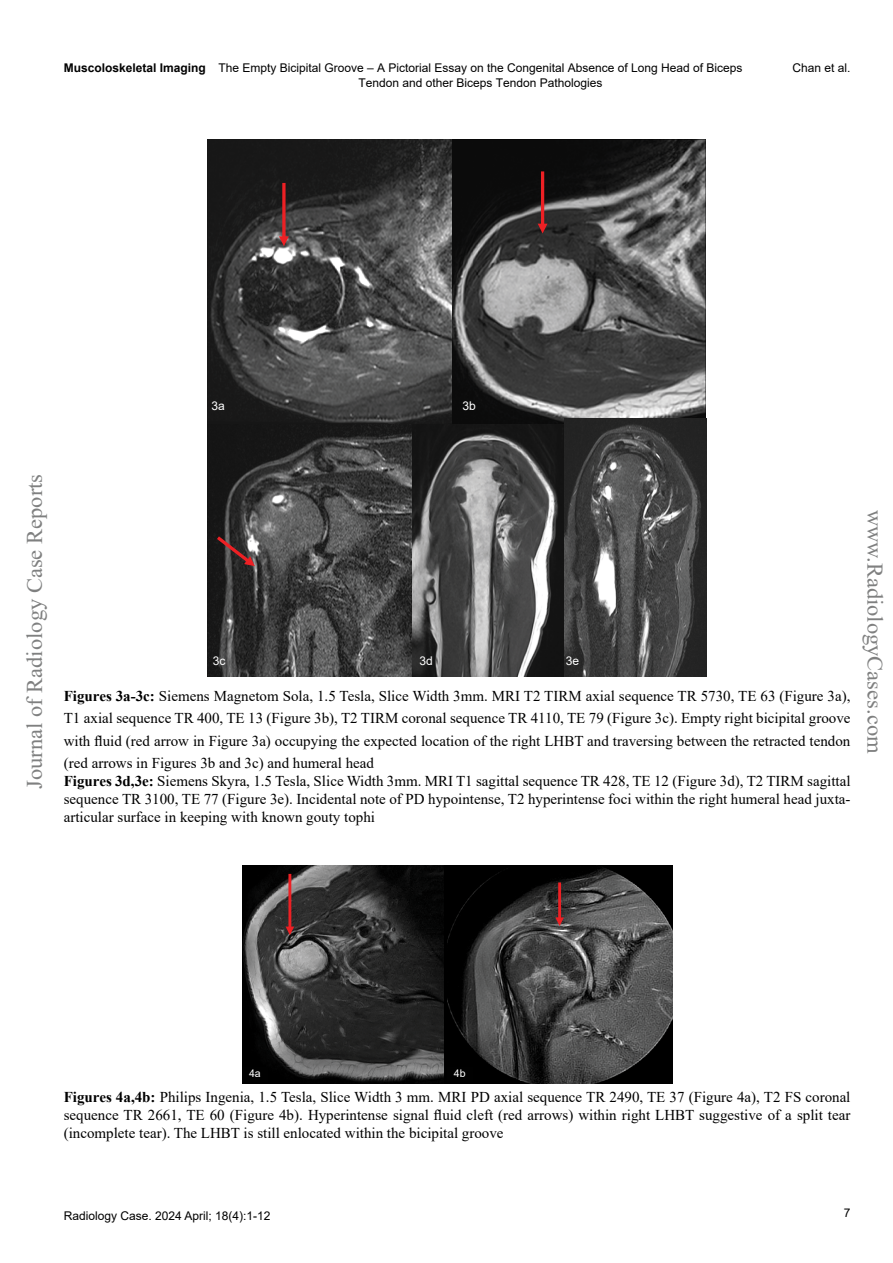
<style>
.page{position:relative;width:893px;height:1263px;background:#fff}
.page>*{position:absolute;margin:0;border:0;box-sizing:border-box;transform-origin:0 0}
.t1{font:22.5px "Times New Roman";color:#7f8080}
.t2{font:15px/18px "Times New Roman";color:#000;text-align:justify}
.t3{font:12px/14.4px "Arial";color:#000}
.t4{font:12px "Arial";color:#fff}
.t5{font:10.65px "Arial";color:#fff}
.s1{font-weight:700}
</style>
<div class="page">
<img style="left:208px;top:140px;width:498px;height:284px">
<svg style="left:282px;top:183px;width:4px;height:53px"></svg>
<svg style="left:279px;top:236px;width:10px;height:10px"></svg>
<hr style="left:541px;top:171px;width:3px;height:54px;background:#ed2024">
<svg style="left:538px;top:224px;width:9px;height:9px"></svg>
<img style="left:208px;top:424px;width:356px;height:253px">
<svg style="left:213px;top:533px;width:42px;height:33px"></svg>
<img style="left:564px;top:418px;width:142px;height:259px">
<img style="left:208px;top:399px;width:25px;height:15px">
<img style="left:455px;top:399px;width:29px;height:16px">
<img style="left:208px;top:653px;width:25px;height:16px">
<img style="left:412px;top:653px;width:29px;height:16px">
<img style="left:558px;top:653px;width:29px;height:16px">
<img style="left:242px;top:866px;width:430px;height:217px">
<hr style="left:288px;top:874px;width:3px;height:54px;background:#ed2024">
<svg style="left:286px;top:926px;width:8px;height:9px"></svg>
<hr style="left:558px;top:882px;width:3px;height:37px;background:#ed2024">
<svg style="left:555px;top:917px;width:9px;height:9px"></svg>
<img style="left:242px;top:1067px;width:26px;height:14px">
<img style="left:447px;top:1067px;width:26px;height:14px">
<p class="t3" style="left:358px;top:61px;width:386px;text-indent:-295px"><span class="s1">Muscoloskeletal Imaging</span> The Empty Bicipital Groove – A Pictorial Essay on the Congenital Absence of Long Head of Biceps<br>Tendon and other Biceps Tendon Pathologies</p>
<p class="t3" style="left:792px;top:61px;width:60px">Chan et al.</p>
<p class="t4" style="left:212px;top:397px;width:15px">3a</p>
<p class="t4" style="left:462px;top:397px;width:15px">3b</p>
<h1 class="t1" style="left:19px;top:789px;width:316px;rotate:-90deg">Journal of Radiology Case Reports</h1>
<p class="t4" style="left:213px;top:652px;width:14px">3c</p>
<p class="t4" style="left:419px;top:652px;width:15px">3d</p>
<p class="t4" style="left:566px;top:652px;width:15px">3e</p>
<p class="t2" style="left:64px;top:684px;width:788px;line-height:22.5px"><span class="s1">Figures 3a-3c:</span> Siemens Magnetom Sola, 1.5 Tesla, Slice Width 3mm. MRI T2 TIRM axial sequence TR 5730, TE 63 (Figure 3a), T1 axial sequence TR 400, TE 13 (Figure 3b), T2 TIRM coronal sequence TR 4110, TE 79 (Figure 3c). Empty right bicipital groove with fluid (red arrow in Figure 3a) occupying the expected location of the right LHBT and traversing between the retracted tendon (red arrows in Figures 3b and 3c) and humeral head</p>
<p class="t2" style="left:64px;top:771px;width:788px"><span class="s1">Figures 3d,3e:</span> Siemens Skyra, 1.5 Tesla, Slice Width 3mm. MRI T1 sagittal sequence TR 428, TE 12 (Figure 3d), T2 TIRM sagittal sequence TR 3100, TE 77 (Figure 3e). Incidental note of PD hypointense, T2 hyperintense foci within the right humeral head juxta&shy;articular surface in keeping with known gouty tophi</p>
<h1 class="t1" style="left:891px;top:510px;width:245px;rotate:90deg">www.RadiologyCases.com</h1>
<p class="t5" style="left:249px;top:1066px;width:13px">4a</p>
<p class="t5" style="left:454px;top:1066px;width:13px">4b</p>
<p class="t2" style="left:64px;top:1088px;width:788px"><span class="s1">Figures 4a,4b:</span> Philips Ingenia, 1.5 Tesla, Slice Width 3 mm. MRI PD axial sequence TR 2490, TE 37 (Figure 4a), T2 FS coronal sequence TR 2661, TE 60 (Figure 4b). Hyperintense signal fluid cleft (red arrows) within right LHBT suggestive of a split tear (incomplete tear). The LHBT is still enlocated within the bicipital groove</p>
<p class="t3" style="left:64px;top:1209px;width:208px">Radiology Case. 2024 April; 18(4):1-12</p>
<p class="t3" style="left:844px;top:1205px;width:8px">7</p>
</div>
